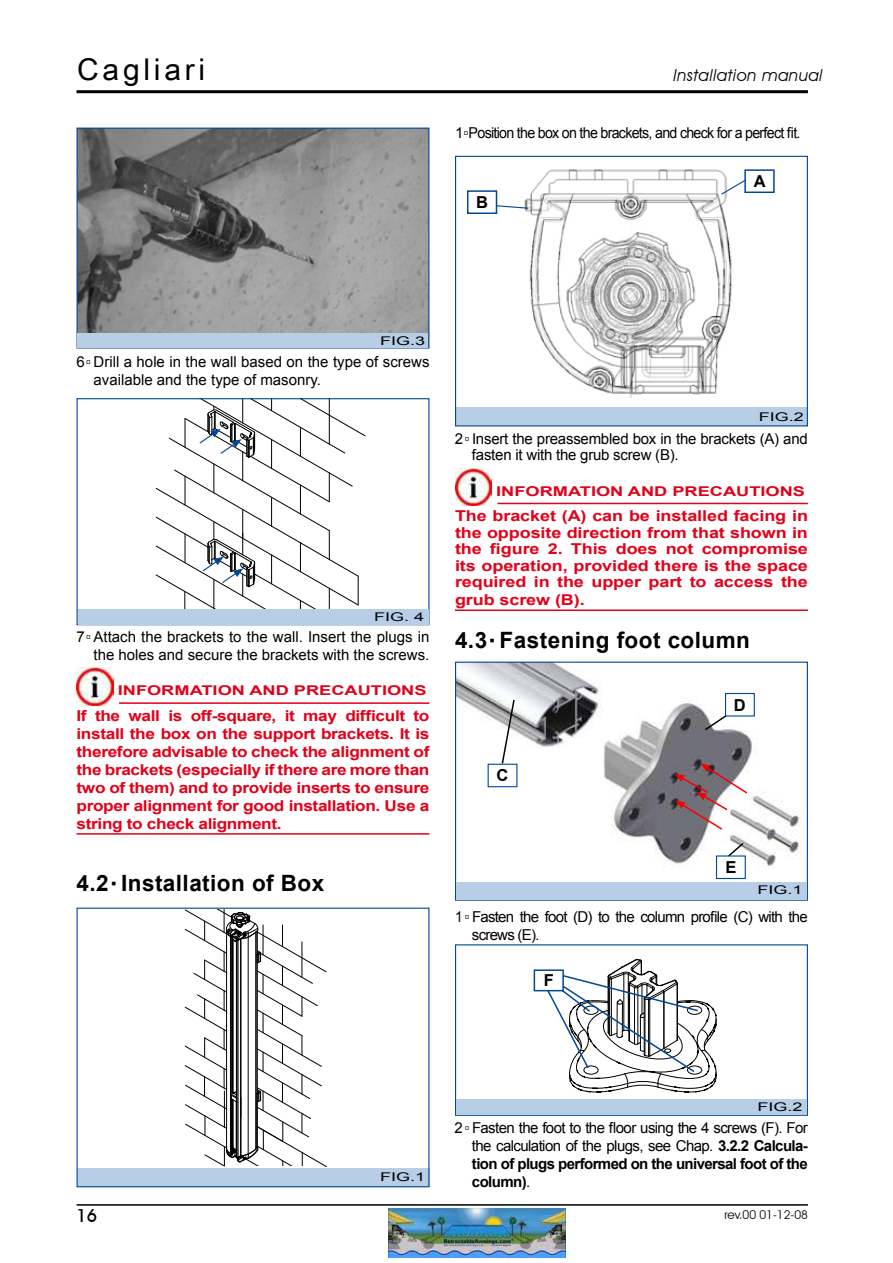
<style>
.page{position:relative;width:893px;height:1263px;background:#fff}
.page>*{position:absolute;margin:0;border:0;box-sizing:border-box;transform-origin:0 0}
.t1{font:30px "Arial Unicode MS";letter-spacing:.125em;color:#000}
.t2{font:700 22.5px "Arial";letter-spacing:.02em;color:#000}
.t3{font:500 18px "Avant Garde IT Cby BT";color:#000}
.t4{font:italic 16.5px "Avant Garde IT Cby BT";letter-spacing:.03em;color:#000}
.t5{font:700 16.5px "Arial";color:#000}
.t6{font:15px/18px "Arial";letter-spacing:-.015em;color:#000}
.t7{font:700 15px/18px "Arial";letter-spacing:-.005em;color:#e2001a;text-align:justify;scale:1.15 1}
.t8{font:700 15px/16.5px "Arial";letter-spacing:-.005em;color:#e2001a;text-align:justify;scale:1.2 1}
.t9{font:15px/17.4px "Arial";letter-spacing:-.05em;color:#000;scale:.9 1}
.t10{font:15px "Arial";letter-spacing:-.05em;color:#000}
.t11{font:700 13.5px "Arial";color:#e2001a;scale:1.35 1}
.t12{font:12px "Arial";color:#000;scale:1.5 1}
.t13{font:12px "Avant Garde IT Cby BT";color:#000}
.s1{font-size:13.5px}
.s2{font-weight:700}
</style>
<div class="page">
<hr style="left:77px;top:1204px;width:731px;height:2px;background:#000">
<hr style="left:77px;top:90px;width:731px;height:3px;background:#000">
<hr style="left:119px;top:702px;width:310px;height:2px;background:#e2001a">
<hr style="left:77px;top:833px;width:352px;height:2px;background:#e2001a">
<img style="left:79px;top:130px;width:348px;height:203px">
<div style="left:77px;top:128px;width:352px;height:220px;border:1px solid #004897"></div>
<div style="left:78px;top:333px;width:350px;height:14px;background:#b8cde6"></div>
<div style="left:78px;top:609px;width:350px;height:15px;background:#b8cde6"></div>
<svg style="left:156px;top:399px;width:209px;height:226px"></svg>
<img style="left:77px;top:668px;width:36px;height:37px">
<svg style="left:185px;top:910px;width:141px;height:257px"></svg>
<div style="left:77px;top:1168px;width:352px;height:18px;background:#b8cde6"></div>
<hr style="left:497px;top:503px;width:311px;height:1px;background:#e2001a">
<hr style="left:455px;top:609px;width:353px;height:2px;background:#e2001a">
<div style="left:456px;top:408px;width:352px;height:18px;background:#b8cde6"></div>
<img style="left:524px;top:169px;width:208px;height:229px">
<div style="left:455px;top:156px;width:353px;height:270px;border:1px solid #004897"></div>
<svg style="left:497px;top:204px;width:33px;height:5px"></svg>
<div style="left:467px;top:190px;width:30px;height:24px;border:2px solid #004897"></div>
<div style="left:744px;top:169px;width:31px;height:24px;border:2px solid #004897"></div>
<svg style="left:720px;top:179px;width:27px;height:17px"></svg>
<img style="left:455px;top:468px;width:37px;height:37px">
<img style="left:457px;top:664px;width:344px;height:205px">
<div style="left:455px;top:662px;width:353px;height:239px;border:1px solid #004897"></div>
<div style="left:456px;top:882px;width:351px;height:18px;background:#b8cde6"></div>
<div style="left:488px;top:764px;width:29px;height:23px;background:#fff"></div>
<div style="left:488px;top:764px;width:29px;height:23px;border:1px solid #004897"></div>
<svg style="left:501px;top:698px;width:15px;height:67px"></svg>
<svg style="left:703px;top:712px;width:27px;height:20px"></svg>
<div style="left:725px;top:693px;width:29px;height:23px;background:#fff"></div>
<div style="left:725px;top:693px;width:30px;height:23px;border:1px solid #004897"></div>
<svg style="left:726px;top:841px;width:19px;height:14px"></svg>
<div style="left:716px;top:856px;width:29px;height:22px;background:#fff"></div>
<div style="left:716px;top:855px;width:30px;height:24px;border:1px solid #004897"></div>
<svg style="left:674px;top:763px;width:75px;height:68px"></svg>
<div style="left:455px;top:944px;width:353px;height:172px;border:1px solid #004897"></div>
<div style="left:456px;top:1099px;width:351px;height:16px;background:#b8cde6"></div>
<svg style="left:544px;top:959px;width:173px;height:134px"></svg>
<div style="left:534px;top:970px;width:29px;height:21px;background:#fff"></div>
<div style="left:534px;top:969px;width:30px;height:22px;border:2px solid #004897"></div>
<img style="left:389px;top:1209px;width:177px;height:49px">
<h1 class="t1" style="left:77px;top:48px;width:129px">Cagliari</h1>
<p class="t4" style="left:673px;top:65px;width:151px">Installation manual</p>
<p class="t10" style="left:455px;top:123px;width:347px">1▫ Position the box on the brackets, and check for a perfect fit.</p>
<p class="t5" style="left:476px;top:192px;width:11px">B</p>
<p class="t5" style="left:754px;top:171px;width:13px">A</p>
<p class="t12" style="left:380px;top:333px;width:8px">fig</p>
<p class="t12" style="left:410px;top:333px;width:12px">.3</p>
<p class="t6" style="left:94px;top:352px;width:337px;text-indent:-17px">6 ▫ Drill a hole in the wall based on the type of screws available and the type of masonry.</p>
<p class="t12" style="left:374px;top:609px;width:8px">fig</p>
<p class="t12" style="left:404px;top:609px;width:15px">. 4</p>
<p class="t6" style="left:77px;top:628px;width:354px;line-height:17.4px;text-align:right">7 ▫ Attach the brackets to the wall. Insert the plugs in the holes and secure the brackets with the screws.</p>
<p class="t11" style="left:118px;top:682px;width:33px">INFORMAT</p>
<p class="t11" style="left:213px;top:682px;width:15px">ION</p>
<p class="t11" style="left:249px;top:682px;width:11px">AND</p>
<p class="t11" style="left:294px;top:682px;width:38px">PRECAUT</p>
<p class="t11" style="left:382px;top:682px;width:35px">IONS</p>
<p class="t7" style="left:77px;top:707px;width:308px">If the wall is off-square, it may difficult to install the box on the support brackets. It is therefore advisable to check the alignment of the brackets (especially if there are more than two of them) and to provide inserts to ensure proper alignment for good installation. Use a string to check alignment.</p>
<h2 class="t2" style="left:77px;top:869px;width:249px">4.2 <span class="s1">▪</span> Installation of Box</h2>
<p class="t12" style="left:759px;top:409px;width:8px">fig</p>
<p class="t12" style="left:789px;top:409px;width:12px">.2</p>
<p class="t6" style="left:472px;top:430px;width:337px;line-height:16.5px;text-indent:-17px">2 ▫ Insert the preassembled box in the brackets (A) and fasten it with the grub screw (B).</p>
<p class="t11" style="left:496px;top:482px;width:33px">INFORMAT</p>
<p class="t11" style="left:591px;top:482px;width:15px">ION</p>
<p class="t11" style="left:628px;top:482px;width:11px">AND</p>
<p class="t11" style="left:672px;top:482px;width:38px">PRECAUT</p>
<p class="t11" style="left:760px;top:482px;width:35px">IONS</p>
<p class="t8" style="left:455px;top:508px;width:296px">The bracket (A) can be installed facing in the opposite direction from that shown in the figure 2. This does not compromise its operation, provided there is the space required in the upper part to access the</p>
<p class="t8" style="left:455px;top:592px;width:110px">grub screw (B).</p>
<h2 class="t2" style="left:455px;top:625px;width:296px">4.3 <span class="s1">▪</span> Fastening foot column</h2>
<p class="t5" style="left:497px;top:765px;width:12px">C</p>
<p class="t5" style="left:734px;top:694px;width:11px">D</p>
<p class="t5" style="left:725px;top:856px;width:13px">E</p>
<p class="t9" style="left:472px;top:908px;width:375px;text-indent:-17px">1 ▫ Fasten the foot (D) to the column profile (C) with the screws (E).</p>
<p class="t12" style="left:757px;top:882px;width:8px">fig</p>
<p class="t12" style="left:787px;top:882px;width:12px">.1</p>
<p class="t5" style="left:544px;top:970px;width:12px">F</p>
<p class="t12" style="left:380px;top:1169px;width:8px">fig</p>
<p class="t12" style="left:410px;top:1169px;width:12px">.1</p>
<p class="t12" style="left:757px;top:1098px;width:8px">fig</p>
<p class="t12" style="left:787px;top:1098px;width:12px">.2</p>
<p class="t6" style="left:472px;top:1119px;width:337px;text-align:justify;text-indent:-17px">2 ▫ Fasten the foot to the floor using the 4 screws (F). For the calculation of the plugs, see Chap. <span class="s2">3.2.2 Calcula&shy;tion of plugs performed on the universal foot of the column)</span>.</p>
<p class="t3" style="left:77px;top:1205px;width:22px">16</p>
<p class="t13" style="left:724px;top:1207px;width:85px">rev.00 01-12-08</p>
</div>
